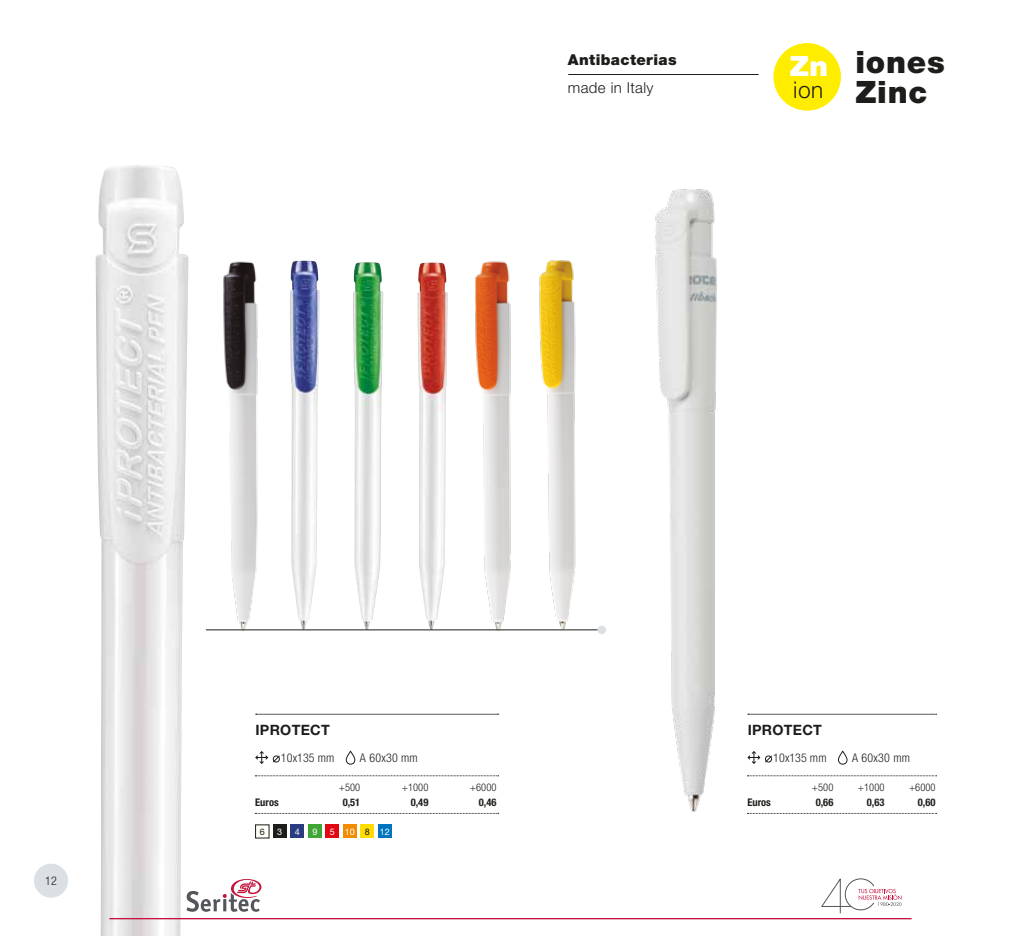
<style>
.page{position:relative;width:1021px;height:936px;background:#fff}
.page>*{position:absolute;margin:0;border:0;box-sizing:border-box;transform-origin:0 0}
.t1{font:900 30.9px/30.3px "Helvetica Neue LT Std";letter-spacing:.025em;color:#1d1d1b}
.t2{font:900 27.75px "Helvetica LT Std";color:#fff}
.t3{font:300 22.8px "Helvetica LT Std";color:#1d1d1b}
.t4{font:900 15px "Helvetica Neue LT Std";letter-spacing:.025em;color:#1d1d1b}
.t5{font:300 15px "Helvetica Neue LT Std";letter-spacing:.025em;color:#1d1d1b}
.t6{font:700 14.25px "Helvetica Neue LT Std";letter-spacing:.02em;color:#1d1d1b}
.t7{font:300 condensed 12px "Helvetica Neue LT Std";letter-spacing:.02em;color:#1d1d1b}
.t8{font:700 condensed 10.5px "Helvetica Neue LT Std";color:#1d1d1b}
.t9{font:300 condensed 10.5px "Helvetica Neue LT Std";color:#1d1d1b}
.t10{font:9px "Helvetica Neue LT Std";letter-spacing:1.11em;color:#fff}
.t11{font:9px "Helvetica Neue LT Std";color:#1d1d1b}
.s1{color:#1d1d1b}
</style>
<div class="page">
<div style="left:34px;top:863px;width:34px;height:34px;background:#dae0e3;border-radius:50%"></div>
<hr style="left:568px;top:74px;width:190px;height:1px;background:#1d1d1b">
<div style="left:773px;top:43px;width:68px;height:68px;background:#ffed00;border-radius:50%"></div>
<svg style="left:256px;top:714px;width:242px;height:1px"></svg>
<svg style="left:255px;top:775px;width:243px;height:1px"></svg>
<svg style="left:255px;top:813px;width:243px;height:1px"></svg>
<div style="left:346px;top:751px;width:9px;height:13px;border:1px solid #1d1d1b;border-radius:4px"></div>
<svg style="left:255px;top:751px;width:25px;height:13px"></svg>
<img style="left:290px;top:260px;width:30px;height:369px">
<img style="left:417px;top:262px;width:31px;height:367px">
<img style="left:95px;top:165px;width:93px;height:770px">
<img style="left:353px;top:262px;width:30px;height:367px">
<img style="left:534px;top:260px;width:46px;height:371px">
<img style="left:220px;top:261px;width:45px;height:370px">
<img style="left:472px;top:261px;width:45px;height:370px">
<img style="left:655px;top:189px;width:62px;height:623px">
<svg style="left:748px;top:714px;width:188px;height:1px"></svg>
<svg style="left:747px;top:775px;width:189px;height:1px"></svg>
<svg style="left:747px;top:813px;width:189px;height:1px"></svg>
<div style="left:838px;top:751px;width:9px;height:13px;border:1px solid #1d1d1b;border-radius:4px"></div>
<svg style="left:747px;top:751px;width:25px;height:13px"></svg>
<div style="left:273px;top:824px;width:13px;height:14px;background:#1d1d1b"></div>
<div style="left:325px;top:824px;width:14px;height:14px;background:#e30613"></div>
<div style="left:360px;top:824px;width:14px;height:14px;background:#fd0"></div>
<div style="left:290px;top:824px;width:14px;height:14px;background:#2a3d80"></div>
<div style="left:378px;top:824px;width:13px;height:14px;background:#0075bf"></div>
<div style="left:308px;top:824px;width:13px;height:14px;background:#3fa535"></div>
<div style="left:343px;top:824px;width:13px;height:14px;background:#f28c00"></div>
<div style="left:255px;top:824px;width:14px;height:14px;background:#fffef7"></div>
<div style="left:255px;top:824px;width:14px;height:14px;border:1px solid #1d1d1b"></div>
<hr style="left:206px;top:629px;width:395px;height:1px;background:#1d1d1b">
<div style="left:597px;top:625px;width:9px;height:9px;background:#dae0e3;border-radius:50%"></div>
<svg style="left:821px;top:878px;width:80px;height:35px"></svg>
<svg style="left:186px;top:878px;width:76px;height:35px"></svg>
<hr style="left:109px;top:917px;width:802px;height:2px;background:#c5143d">
<p class="t4" style="left:568px;top:51px;width:110px">Antibacterias</p>
<h2 class="t2" style="left:789px;top:47px;width:40px">Zn</h2>
<h3 class="t3" style="left:793px;top:75px;width:32px">ion</h3>
<p class="t5" style="left:568px;top:78px;width:87px">made in Italy</p>
<h1 class="t1" style="left:855px;top:47px;width:91px">iones<br>Zinc</h1>
<p class="t7" style="left:45px;top:874px;width:13px">12</p>
<p class="t6" style="left:255px;top:721px;width:76px">IPROTECT</p>
<p class="t7" style="left:281px;top:751px;width:55px">10x135 mm</p>
<p class="t7" style="left:360px;top:751px;width:59px">A 60x30 mm</p>
<p class="t9" style="left:339px;top:781px;width:23px">+500</p>
<p class="t9" style="left:402px;top:781px;width:28px">+1000</p>
<p class="t9" style="left:470px;top:781px;width:28px">+6000</p>
<p class="t8" style="left:255px;top:795px;width:25px">Euros</p>
<p class="t8" style="left:342px;top:795px;width:19px">0,51</p>
<p class="t8" style="left:411px;top:795px;width:19px">0,49</p>
<p class="t8" style="left:479px;top:795px;width:19px">0,46</p>
<p class="t11" style="left:260px;top:826px;width:7px">6</p>
<p class="t10" style="left:277px;top:826px;width:7px">3</p>
<p class="t10" style="left:295px;top:826px;width:7px">4</p>
<p class="t10" style="left:312px;top:826px;width:7px">9</p>
<p class="t10" style="left:330px;top:826px;width:62px">510<span class="s1">8</span>12</p>
<p class="t6" style="left:747px;top:721px;width:76px">IPROTECT</p>
<p class="t7" style="left:773px;top:751px;width:55px">10x135 mm</p>
<p class="t7" style="left:852px;top:751px;width:59px">A 60x30 mm</p>
<p class="t9" style="left:812px;top:780px;width:23px">+500</p>
<p class="t9" style="left:858px;top:780px;width:28px">+1000</p>
<p class="t9" style="left:909px;top:780px;width:28px">+6000</p>
<p class="t8" style="left:747px;top:795px;width:25px">Euros</p>
<p class="t8" style="left:815px;top:795px;width:19px">0,66</p>
<p class="t8" style="left:866px;top:795px;width:19px">0,63</p>
<p class="t8" style="left:917px;top:795px;width:19px">0,60</p>
</div>
